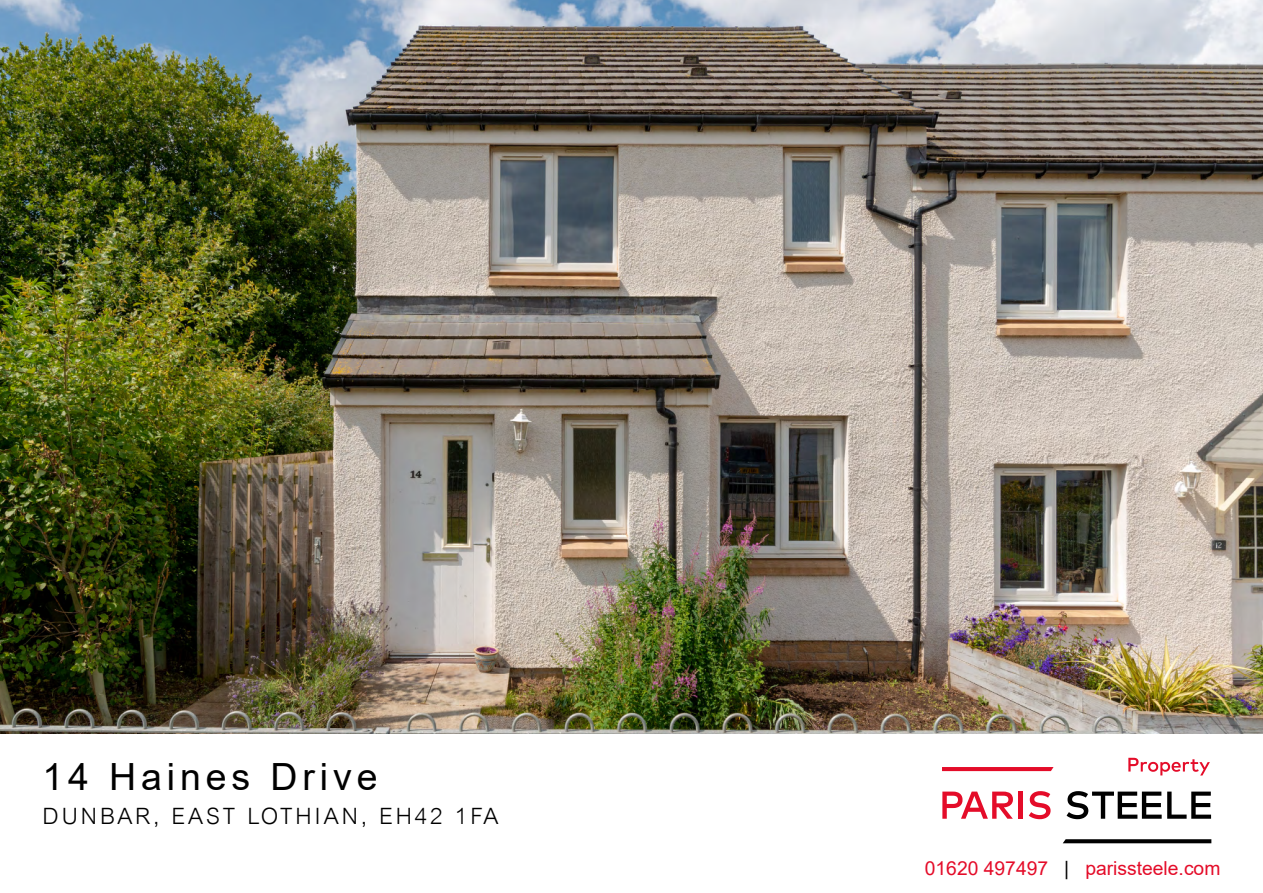
<style>
.page{position:relative;width:1263px;height:893px;background:#fff}
.page>*{position:absolute;margin:0;border:0;box-sizing:border-box;transform-origin:0 0}
.t1{font:37.5px "Arial";letter-spacing:.13em;color:#000}
.t2{font:300 22.5px "Arial";letter-spacing:.13em;color:#000}
.t3{font:19.35px "Arial";color:#e40c29}
.s1{color:#000}
</style>
<div class="page">
<img style="left:0;top:0;width:1263px;height:734px">
<svg style="left:1128px;top:758px;width:82px;height:17px"></svg>
<svg style="left:942px;top:792px;width:71px;height:27px"></svg>
<hr style="left:1019px;top:792px;width:4px;height:27px;background:#e40c29">
<svg style="left:1029px;top:791px;width:21px;height:28px"></svg>
<svg style="left:1066px;top:791px;width:145px;height:28px"></svg>
<svg style="left:942px;top:767px;width:111px;height:4px"></svg>
<svg style="left:1063px;top:839px;width:148px;height:4px"></svg>
<h1 class="t1" style="left:43px;top:751px;width:336px">14 Haines Drive</h1>
<p class="t2" style="left:43px;top:803px;width:457px">DUNBAR, EAST LOTHIAN, EH42 1FA</p>
<p class="t3" style="left:925px;top:854px;width:297px">01620 497497 <span class="s1">|</span> parissteele.com</p>
</div>
